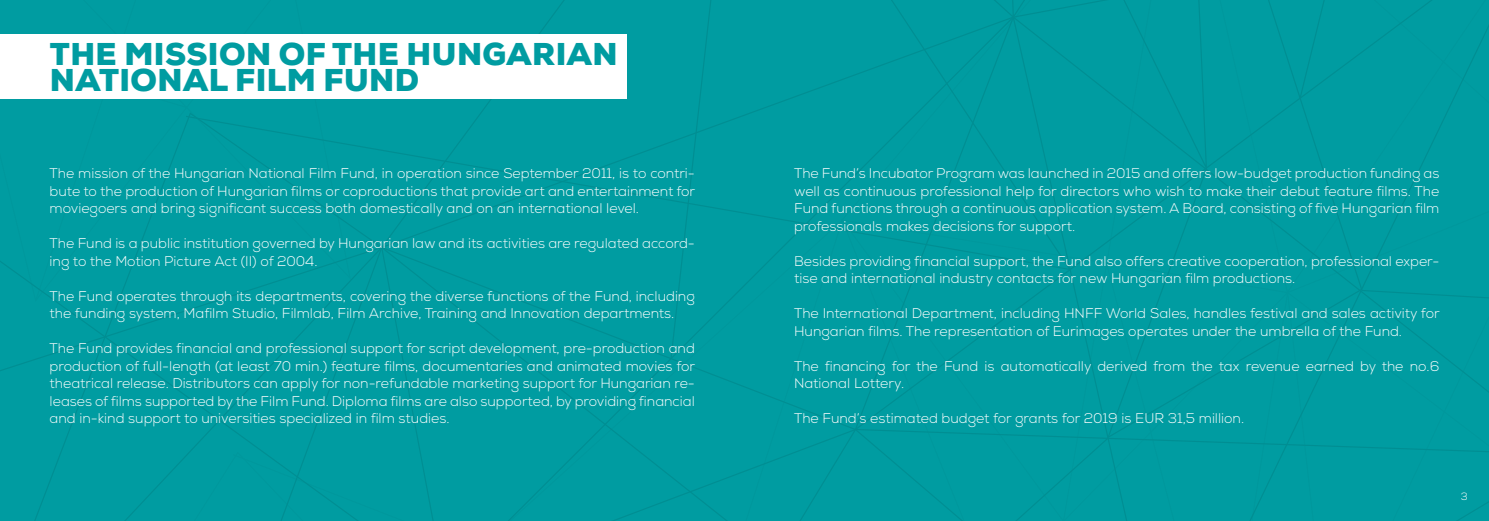
<style>
.page{position:relative;width:1489px;height:521px;background:#fff}
.page>*{position:absolute;margin:0;border:0;box-sizing:border-box;transform-origin:0 0}
.t1{font:900 31.5px/26.2px "Nexa";letter-spacing:.015em;color:#009ca1}
.t2{font:300 14px/17.5px "Nexa";color:#fff}
.t3{font:300 10.5px "Nexa";color:#fff}
</style>
<div class="page">
<div style="left:1362px;top:455px;width:126px;height:66px;background:#009ca1"></div>
<div style="left:993px;top:455px;width:369px;height:66px;background:#009ca1"></div>
<div style="left:993px;top:270px;width:495px;height:185px;background:#009ca1"></div>
<div style="left:776px;top:270px;width:217px;height:251px;background:#009ca1"></div>
<div style="left:737px;top:0;width:751px;height:270px;background:#009ca1"></div>
<div style="left:1361px;top:290px;width:127px;height:29px;background:#009ca1"></div>
<div style="left:1003px;top:0;width:485px;height:171px;background:#009ca1"></div>
<div style="left:737px;top:247px;width:39px;height:274px;background:#009ca1"></div>
<div style="left:0;top:0;width:737px;height:521px;background:#009ca1"></div>
<div style="left:0;top:35px;width:626px;height:64px;background:#fff"></div>
<h1 class="t1" style="left:50px;top:41px;width:569px">THE MISSION OF THE HUNGARIAN<br>NATIONAL FILM FUND</h1>
<p class="t2" style="left:50px;top:165px;width:647px;text-align:justify">The mission of the Hungarian National Film Fund, in operation since September 2011, is to contri&shy;bute to the production of Hungarian films or coproductions that provide art and entertainment for moviegoers and bring significant success both domestically and on an international level.</p>
<p class="t2" style="left:50px;top:235px;width:646px">The Fund is a public institution governed by Hungarian law and its activities are regulated accord&shy;ing to the Motion Picture Act (II) of 2004.</p>
<p class="t2" style="left:50px;top:288px;width:646px">The Fund operates through its departments, covering the diverse functions of the Fund, including the funding system, Mafilm Studio, Filmlab, Film Archive, Training and Innovation departments.</p>
<p class="t2" style="left:50px;top:340px;width:647px;text-align:justify">The Fund provides financial and professional support for script development, pre-production and production of full-length (at least 70 min.) feature films, documentaries and animated movies for theatrical release. Distributors can apply for non-refundable marketing support for Hungarian re&shy;leases of films supported by the Film Fund. Diploma films are also supported, by providing financial and in-kind support to universities specialized in film studies.</p>
<p class="t2" style="left:794px;top:165px;width:646px;text-align:justify">The Fund’s Incubator Program was launched in 2015 and offers low-budget production funding as well as continuous professional help for directors who wish to make their debut feature films. The Fund functions through a continuous application system. A Board, consisting of five Hungarian film professionals makes decisions for support.</p>
<p class="t2" style="left:794px;top:253px;width:646px">Besides providing financial support, the Fund also offers creative cooperation, professional exper&shy;tise and international industry contacts for new Hungarian film productions.</p>
<p class="t2" style="left:794px;top:305px;width:647px">The International Department, including HNFF World Sales, handles festival and sales activity for<br>Hungarian films. The representation of Eurimages operates under the umbrella of the Fund.</p>
<p class="t2" style="left:794px;top:358px;width:646px">The financing for the Fund is automatically derived from the tax revenue earned by the no.6<br>National Lottery.</p>
<p class="t2" style="left:794px;top:410px;width:451px">The Fund’s estimated budget for grants for 2019 is EUR 31,5 million.</p>
<p class="t3" style="left:1460px;top:490px;width:8px">3</p>
</div>
